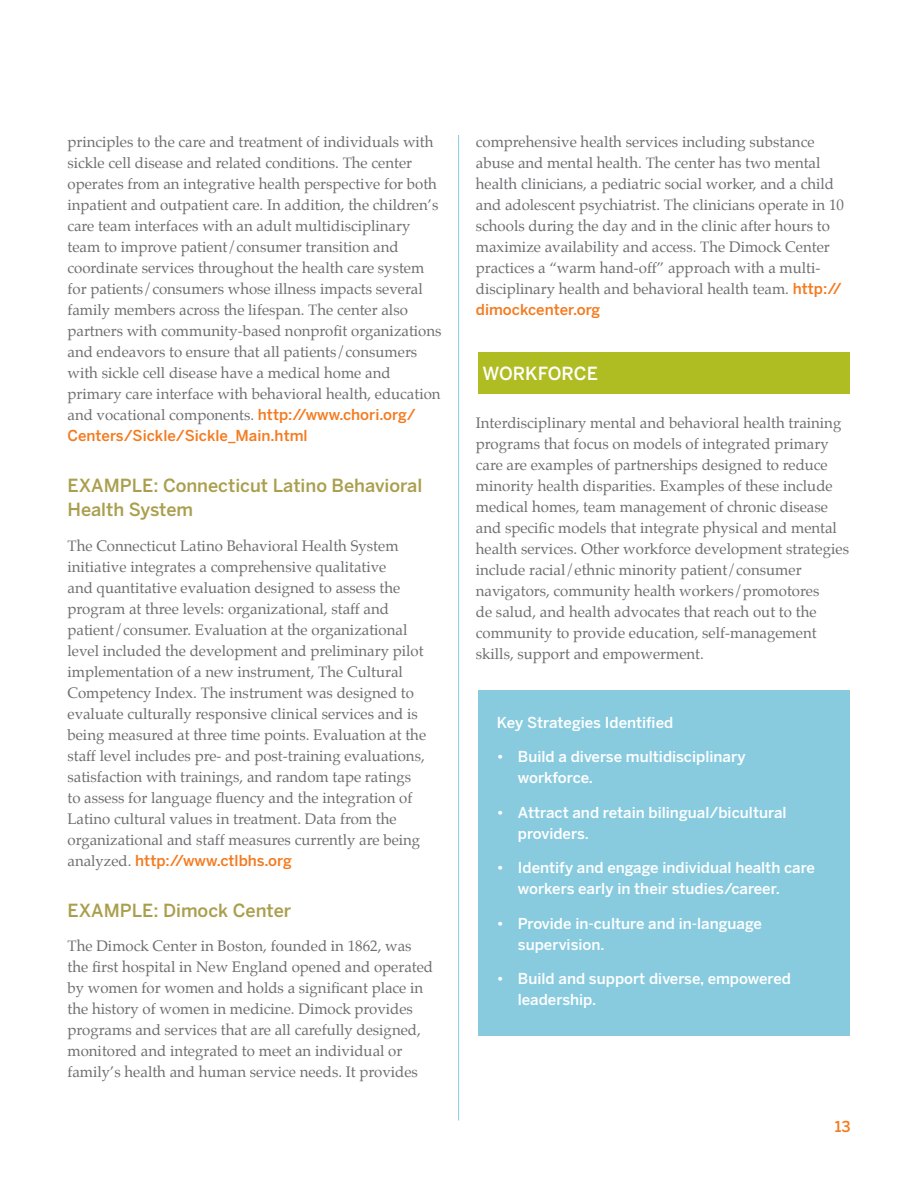
<style>
.page{position:relative;width:918px;height:1188px;background:#fff}
.page>*{position:absolute;margin:0;border:0;box-sizing:border-box;transform-origin:0 0}
.Subhead{font:500 18px/24px "Benton Sans";color:#aa9f4e}
.Subhead_2{font:500 18px "Benton Sans";color:#fff}
.Body_Copy{font:15px/21px "Palatino";color:#6d6e71}
.Callout_Style_with_I{font:500 15px/21px "Benton Sans";color:#fff}
.t1{font:500 15px "Benton Sans";color:#f47b20}
.s1{font-family:"Benton Sans";font-weight:500;color:#f47b20}
</style>
<div class="page">
<div style="left:478px;top:690px;width:372px;height:346px;background:#88cbdf"></div>
<div style="left:478px;top:353px;width:372px;height:41px;background:#afbc22"></div>
<hr style="left:458px;top:135px;width:1px;height:986px;background:#88cbdf">
<p class="Body_Copy" style="left:68px;top:132px;width:376px">principles to the care and treatment of individuals with sickle cell disease and related conditions. The center operates from an integrative health perspective for both inpatient and outpatient care. In addition, the children’s care team interfaces with an adult multidisciplinary team to improve patient/consumer transition and coordinate services throughout the health care system for patients/consumers whose illness impacts several family members across the lifespan. The center also partners with community-based nonprofit organizations and endeavors to ensure that all patients/consumers with sickle cell disease have a medical home and primary care interface with behavioral health, education and vocational components. <span class="s1">http://www.chori.org/ Centers/Sickle/Sickle_Main.html</span></p>
<h2 class="Subhead" style="left:68px;top:474px;width:356px">EXAMPLE: Connecticut Latino Behavioral<br>Health System</h2>
<p class="Body_Copy" style="left:68px;top:535px;width:360px">The Connecticut Latino Behavioral Health System initiative integrates a comprehensive qualitative<br>and quantitative evaluation designed to assess the program at three levels: organizational, staff and patient/consumer. Evaluation at the organizational level included the development and preliminary pilot implementation of a new instrument, The Cultural Competency Index. The instrument was designed to evaluate culturally responsive clinical services and is being measured at three time points. Evaluation at the staff level includes pre- and post-training evaluations, satisfaction with trainings, and random tape ratings to assess for language fluency and the integration of Latino cultural values in treatment. Data from the organizational and staff measures currently are being analyzed. <span class="s1">http://www.ctlbhs.org</span></p>
<h2 class="Subhead" style="left:68px;top:898px;width:225px">EXAMPLE: Dimock Center</h2>
<p class="Body_Copy" style="left:68px;top:936px;width:367px">The Dimock Center in Boston, founded in 1862, was the first hospital in New England opened and operated by women for women and holds a significant place in the history of women in medicine. Dimock provides programs and services that are all carefully designed, monitored and integrated to meet an individual or family’s health and human service needs. It provides</p>
<p class="Body_Copy" style="left:476px;top:132px;width:370px">comprehensive health services including substance abuse and mental health. The center has two mental health clinicians, a pediatric social worker, and a child and adolescent psychiatrist. The clinicians operate in 10 schools during the day and in the clinic after hours to maximize availability and access. The Dimock Center practices a “warm hand-off” approach with a multi&shy;disciplinary health and behavioral health team. <span class="s1">http:// dimockcenter.org</span></p>
<p class="Subhead_2" style="left:483px;top:363px;width:117px">WORKFORCE</p>
<p class="Body_Copy" style="left:476px;top:412px;width:375px">Interdisciplinary mental and behavioral health training programs that focus on models of integrated primary care are examples of partnerships designed to reduce minority health disparities. Examples of these include medical homes, team management of chronic disease and specific models that integrate physical and mental health services. Other workforce development strategies include racial/ethnic minority patient/consumer navigators, community health workers/promotores<br>de salud, and health advocates that reach out to the community to provide education, self-management skills, support and empowerment.</p>
<p class="Callout_Style_with_I" style="left:497px;top:712px;width:178px">Key Strategies Identified</p>
<p class="Callout_Style_with_I" style="left:518px;top:746px;width:229px;text-indent:-21px">• Build a diverse multidisciplinary workforce.</p>
<p class="Callout_Style_with_I" style="left:518px;top:802px;width:270px;text-indent:-21px">• Attract and retain bilingual/bicultural providers.</p>
<p class="Callout_Style_with_I" style="left:518px;top:857px;width:299px;text-indent:-21px">• Identify and engage individual health care workers early in their studies/career.</p>
<p class="Callout_Style_with_I" style="left:518px;top:913px;width:246px;text-indent:-21px">• Provide in-culture and in-language supervision.</p>
<p class="Callout_Style_with_I" style="left:518px;top:968px;width:275px;text-indent:-21px">• Build and support diverse, empowered leadership.</p>
<p class="t1" style="left:835px;top:1118px;width:17px">13</p>
</div>
